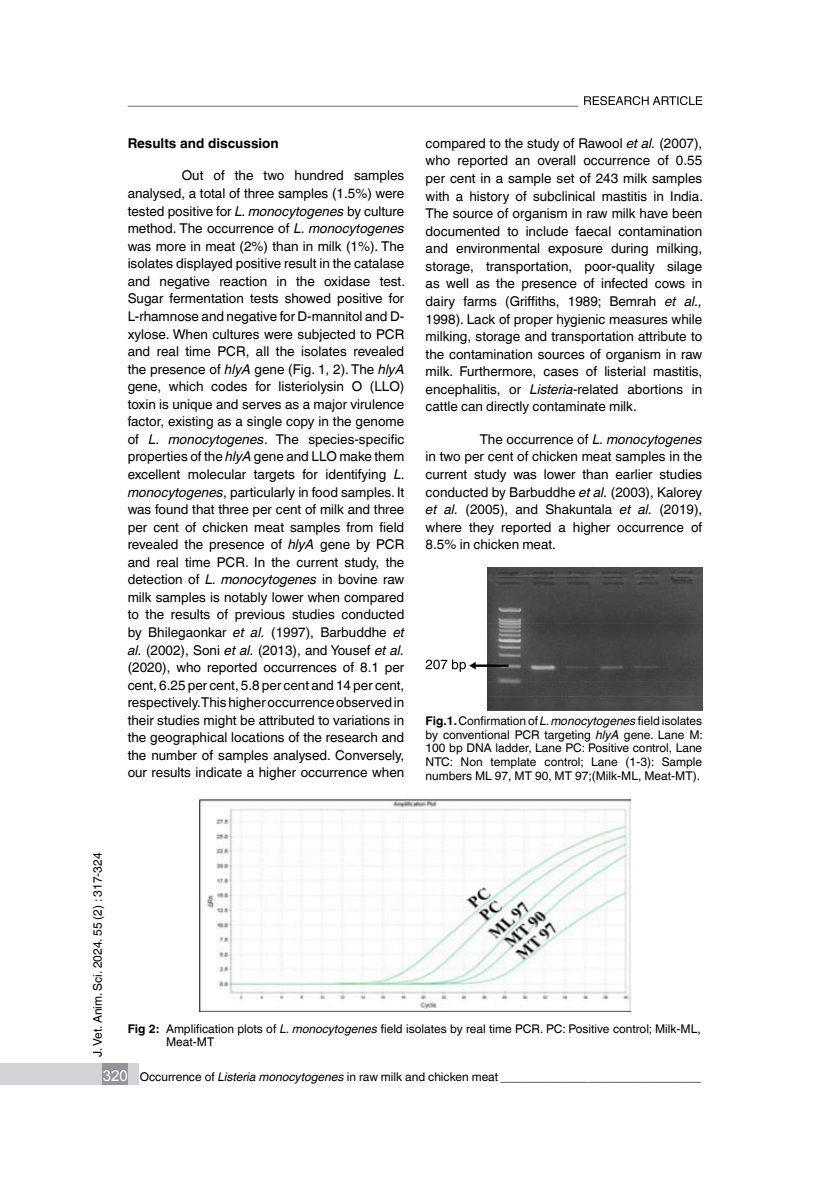
<style>
.page{position:relative;width:830px;height:1191px;background:#fff}
.page>*{position:absolute;margin:0;border:0;box-sizing:border-box;transform-origin:0 0}
.t1{font:13.5px/17.5px "Helvetica World";color:#000;text-align:justify}
.t2{font:700 13.5px "Helvetica World";color:#000}
.t3{font:12px/13.5px "Helvetica World";color:#000;text-align:justify}
.s1{font-style:italic}
.s2{font-weight:700}
.s3{font-family:"Arial";font-size:15px;color:#fff}
</style>
<div class="page">
<svg style="left:128px;top:96px;width:574px;height:10px"></svg>
<img style="left:487px;top:567px;width:215px;height:144px">
<svg style="left:425px;top:659px;width:83px;height:13px"></svg>
<img style="left:200px;top:799px;width:429px;height:212px">
<div style="left:0;top:1063px;width:138px;height:21px;background:#d1d3d4"></div>
<div style="left:102px;top:1063px;width:26px;height:21px;background:#939598"></div>
<p class="t2" style="left:128px;top:135px;width:153px">Results and discussion</p>
<p class="t1" style="left:128px;top:167px;width:279px;text-indent:54px">Out of the two hundred samples analysed, a total of three samples (1.5%) were tested positive for <span class="s1">L. monocytogenes</span> by culture method. The occurrence of <span class="s1">L. monocytogenes </span>was more in meat (2%) than in milk (1%). The isolates displayed positive result in the catalase and negative reaction in the oxidase test.<br>Sugar fermentation tests showed positive for L-rhamnose and negative for D-mannitol and D&shy;xylose. When cultures were subjected to PCR and real time PCR, all the isolates revealed the presence of <span class="s1">hlyA</span> gene (Fig. 1, 2). The <span class="s1">hlyA </span>gene, which codes for listeriolysin O (LLO) toxin is unique and serves as a major virulence factor, existing as a single copy in the genome of <span class="s1">L. monocytogenes</span>. The species-specific properties of the <span class="s1">hlyA</span> gene and LLO make them excellent molecular targets for identifying <span class="s1">L. monocytogenes</span>, particularly in food samples. It was found that three per cent of milk and three per cent of chicken meat samples from field revealed the presence of <span class="s1">hlyA</span> gene by PCR and real time PCR. In the current study, the detection of <span class="s1">L. monocytogenes</span> in bovine raw milk samples is notably lower when compared to the results of previous studies conducted by Bhilegaonkar <span class="s1">et al.</span> (1997), Barbuddhe <span class="s1">et al.</span> (2002), Soni <span class="s1">et al.</span> (2013), and Yousef <span class="s1">et al. </span>(2020), who reported occurrences of 8.1 per cent, 6.25 per cent, 5.8 per cent and 14 per cent, respectively. This higher occurrence observed in their studies might be attributed to variations in the geographical locations of the research and the number of samples analysed. Conversely, our results indicate a higher occurrence when</p>
<p class="t1" style="left:425px;top:134px;width:279px">compared to the study of Rawool <span class="s1">et al.</span> (2007), who reported an overall occurrence of 0.55 per cent in a sample set of 243 milk samples with a history of subclinical mastitis in India.<br>The source of organism in raw milk have been documented to include faecal contamination and environmental exposure during milking, storage, transportation, poor-quality silage as well as the presence of infected cows in dairy farms (Griffiths, 1989; Bemrah <span class="s1">et al., </span>1998). Lack of proper hygienic measures while milking, storage and transportation attribute to the contamination sources of organism in raw milk. Furthermore, cases of listerial mastitis, encephalitis, or <span class="s1">Listeria</span>-related abortions in cattle can directly contaminate milk.</p>
<p class="t1" style="left:425px;top:430px;width:278px;text-indent:54px">The occurrence of <span class="s1">L. monocytogenes </span>in two per cent of chicken meat samples in the current study was lower than earlier studies conducted by Barbuddhe <span class="s1">et al.</span> (2003), Kalorey <span class="s1">et al.</span> (2005), and Shakuntala <span class="s1">et al.</span> (2019), where they reported a higher occurrence of 8.5% in chicken meat.</p>
<p class="t3" style="left:425px;top:714px;width:278px"><span class="s2">Fig.1.</span> Confirmation of <span class="s1">L. monocytogenes</span> field isolates by conventional PCR targeting <span class="s1">hlyA</span> gene. Lane M:<br>100 bp DNA ladder, Lane PC: Positive control, Lane NTC: Non template control; Lane (1-3): Sample numbers ML 97, MT 90, MT 97;(Milk-ML, Meat-MT).</p>
<p class="t3" style="left:91px;top:1056px;width:206px;rotate:-90deg">J. Vet. Anim. Sci. 2024. 55 (2) : 317-324</p>
<p class="t3" style="left:166px;top:1022px;width:536px;text-indent:-38px"><span class="s2">Fig 2:</span> Amplification plots of <span class="s1">L. monocytogenes</span> field isolates by real time PCR. PC: Positive control; Milk-ML,<br>Meat-MT</p>
<p class="t3" style="left:103px;top:1069px;width:599px"><span class="s3">320</span> Occurrence of <span class="s1">Listeria monocytogenes</span> in raw milk and chicken meat ______________________________</p>
</div>
